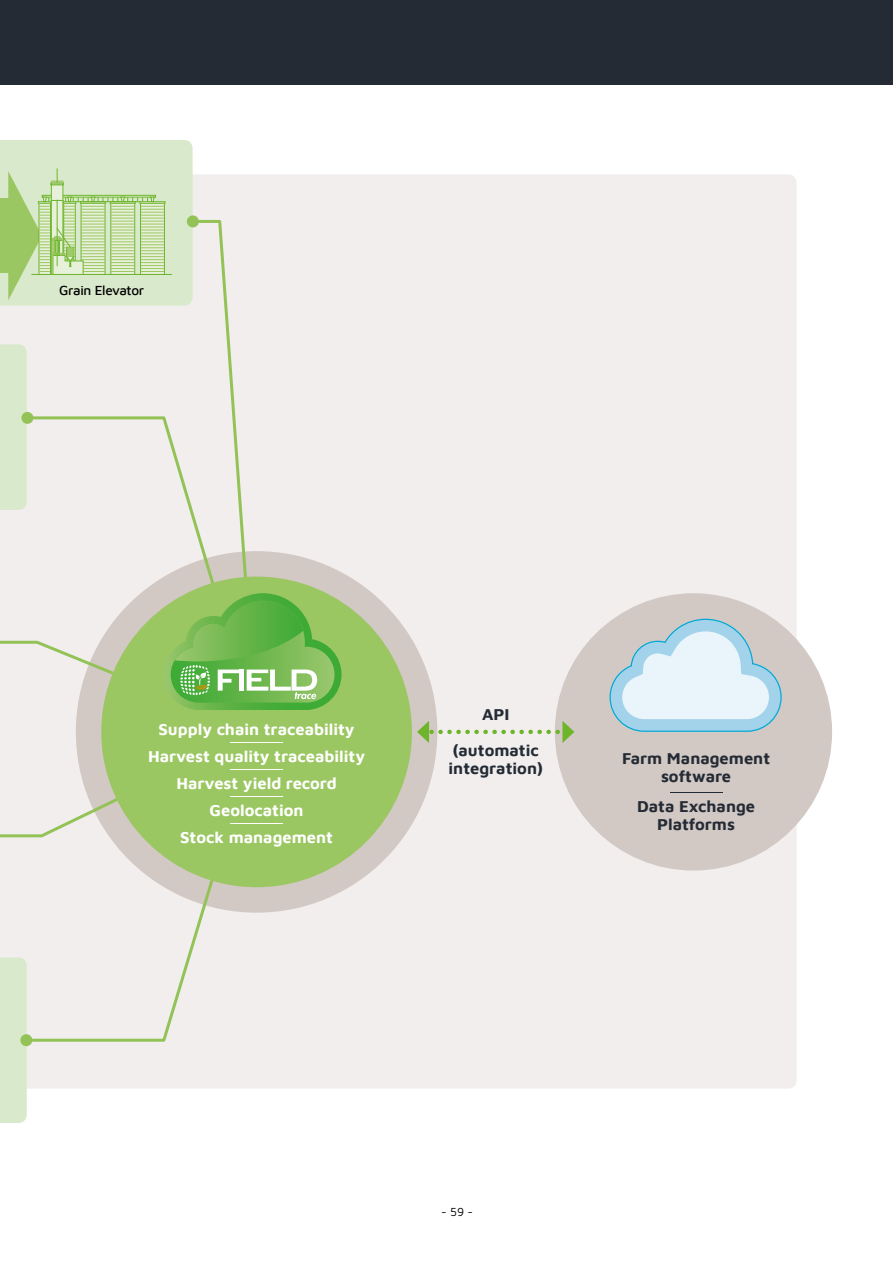
<style>
.page{position:relative;width:893px;height:1263px;background:#fff}
.page>*{position:absolute;margin:0;border:0;box-sizing:border-box;transform-origin:0 0}
.t1{font:700 16.5px "Maven Pro";color:#fff}
.t2{font:700 16.5px/18px "Maven Pro";color:#242b35;text-align:center}
.t3{font:500 13.5px "Maven Pro";letter-spacing:-.025em;color:#000}
.t4{font:12px "Maven Pro";color:#000}
.t5{font:700 9px "Maven Pro";color:#fff;scale:8 1}
.t6{font:700 9px "Maven Pro";color:#242b35;scale:8 1}
</style>
<div class="page">
<div style="left:0;top:174px;width:797px;height:915px;background:#f1eeed"></div>
<div style="left:555px;top:593px;width:277px;height:277px;background:#d2c8c4;border-radius:50%"></div>
<div style="left:76px;top:551px;width:361px;height:362px;background:#d2c8c4;border-radius:50%"></div>
<div style="left:0;top:957px;width:27px;height:166px;background:#d9e9cb"></div>
<div style="left:0;top:0;width:893px;height:85px;background:#242b35"></div>
<svg style="left:23px;top:839px;width:237px;height:204px;background:#ece9e6"></svg>
<div style="left:20px;top:1034px;width:12px;height:12px;background:#93c356;border-radius:50%"></div>
<svg style="left:600px;top:611px;width:188px;height:121px"></svg>
<svg style="left:417px;top:721px;width:157px;height:22px;background:#d8dfca"></svg>
<div style="left:101px;top:577px;width:311px;height:310px;background:#9bc762;border-radius:50%"></div>
<svg style="left:0;top:140px;width:342px;height:699px"></svg>
<p class="t3" style="left:59px;top:281px;width:87px">Grain Elevator</p>
<p class="t1" style="left:158px;top:717px;width:198px">Supply chain traceability</p>
<p class="t5" style="left:225px;top:736px;width:10px">—</p>
<p class="t1" style="left:148px;top:744px;width:219px">Harvest quality traceability</p>
<p class="t5" style="left:225px;top:763px;width:10px">—</p>
<p class="t1" style="left:176px;top:771px;width:162px">Harvest yield record</p>
<p class="t5" style="left:225px;top:790px;width:10px">—</p>
<p class="t1" style="left:210px;top:798px;width:96px">Geolocation</p>
<p class="t5" style="left:225px;top:817px;width:10px">—</p>
<p class="t1" style="left:180px;top:825px;width:154px">Stock management</p>
<p class="t2" style="left:453px;top:695px;width:88px;line-height:36px">API (automatic</p>
<p class="t2" style="left:449px;top:758px;width:96px">integration)</p>
<p class="t2" style="left:622px;top:748px;width:150px">Farm Management software</p>
<p class="t6" style="left:664px;top:786px;width:10px">—</p>
<p class="t2" style="left:637px;top:796px;width:120px">Data Exchange<br>Platforms</p>
<p class="t4" style="left:441px;top:1203px;width:33px">- 59 -</p>
</div>
